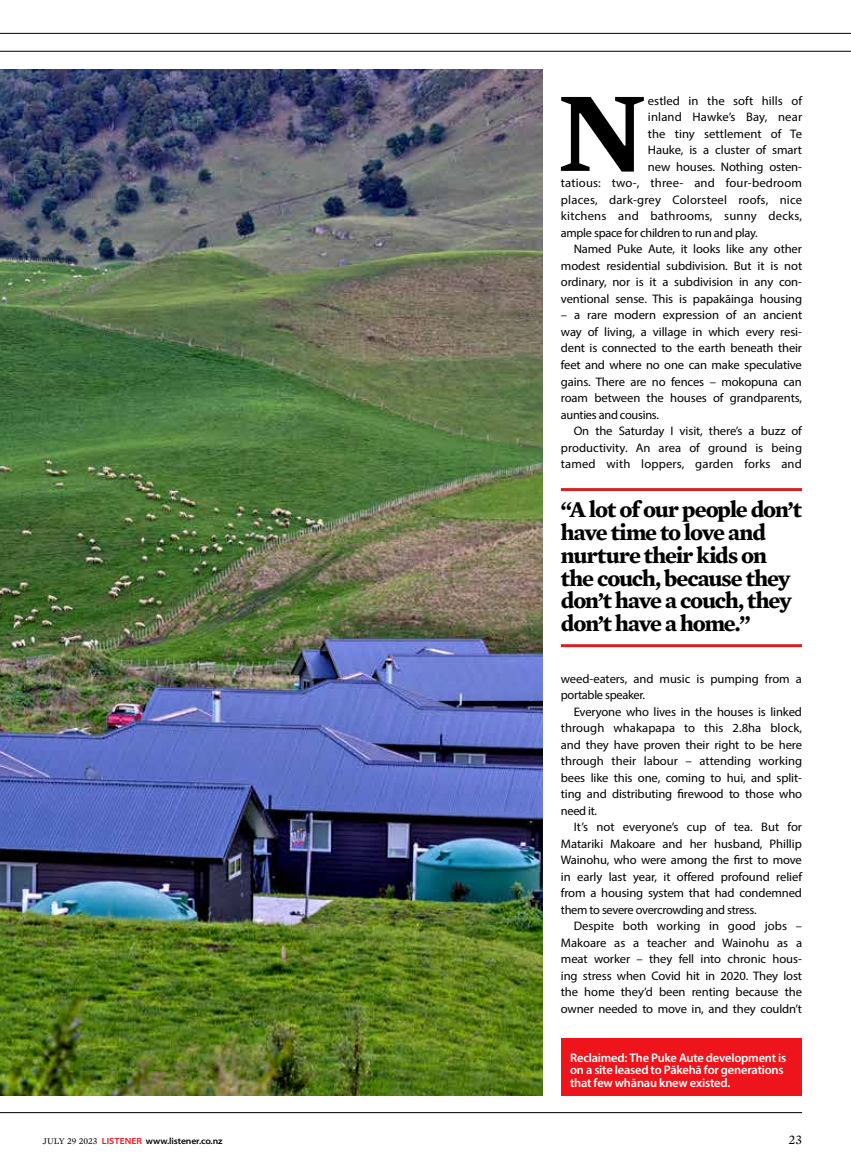
<style>
.page{position:relative;width:851px;height:1170px;background:#fff}
.page>*{position:absolute;margin:0;border:0;box-sizing:border-box;transform-origin:0 0}
.t1{font:600 115.95px "Mercury Text G1";color:#000}
.t2{font:700 22.95px/23px "Mercury Text G1";letter-spacing:-.045em;color:#000}
.t3{font:13.5px "Mercury Text G1";color:#000}
.t4{font:600 12.45px/12.8px "Myriad Pro";letter-spacing:-.015em;color:#fff}
.t5{font:12.3px/16.5px "Myriad Pro";letter-spacing:-.01em;color:#000;text-align:justify}
.t6{font:12.3px "Myriad Pro";letter-spacing:.015em;color:#000}
.t7{font:12.3px "Myriad Pro";letter-spacing:.01em;color:#000}
.t8{font:600 semi-expanded 9px "Myriad Pro";letter-spacing:-.005em;color:#000}
.s1{font-family:"Mercury Text G1";font-weight:400;font-stretch:normal}
.s2{color:#ed141b}
</style>
<div class="page">
<hr style="left:0;top:1112px;width:801px;height:1px;background:#000">
<hr style="left:0;top:33px;width:850px;height:1px;background:#000">
<hr style="left:0;top:51px;width:850px;height:1px;background:#000">
<img style="left:0;top:69px;width:543px;height:1026px">
<div style="left:561px;top:1037px;width:240px;height:58px;background:#ed141b"></div>
<hr style="left:561px;top:488px;width:240px;height:3px;background:#d22221">
<hr style="left:561px;top:644px;width:240px;height:3px;background:#d22221">
<h1 class="t1" style="left:556px;top:46px;width:92px">N</h1>
<p class="t5" style="left:647px;top:92px;width:156px">estled in the soft hills of</p>
<p class="t7" style="left:647px;top:110px;width:156px">inland Hawke’s Bay, near</p>
<p class="t5" style="left:647px;top:125px;width:156px">the tiny settlement of Te</p>
<p class="t5" style="left:647px;top:142px;width:156px">Hauke, is a cluster of smart</p>
<p class="t5" style="left:647px;top:158px;width:156px">new houses. Nothing osten-</p>
<p class="t6" style="left:561px;top:176px;width:242px">tatious: two-, three- and four-bedroom</p>
<p class="t6" style="left:561px;top:192px;width:243px">places, dark-grey Colorsteel roofs, nice</p>
<p class="t6" style="left:561px;top:209px;width:242px">kitchens and bathrooms, sunny decks,</p>
<p class="t5" style="left:561px;top:224px;width:198px">ample space for children to run and play.</p>
<p class="t5" style="left:573px;top:241px;width:230px">Named Puke Aute, it looks like any other</p>
<p class="t5" style="left:561px;top:257px;width:243px">modest residential subdivision. But it is not</p>
<p class="t5" style="left:561px;top:274px;width:242px">ordinary, nor is it a subdivision in any con-</p>
<p class="t5" style="left:561px;top:290px;width:243px">ventional sense. This is papakāinga housing</p>
<p class="t5" style="left:561px;top:307px;width:243px">– a rare modern expression of an ancient way of living, a village in which every resi&shy;dent is connected to the earth beneath their feet and where no one can make speculative gains. There are no fences – mokopuna can roam between the houses of grandparents, aunties and cousins.</p>
<p class="t5" style="left:561px;top:422px;width:242px;text-indent:13px">On the Saturday I visit, there’s a buzz of productivity. An area of ground is being tamed with loppers, garden forks and</p>
<h2 class="t2" style="left:561px;top:496px;width:243px">“A lot of our people don’t have time to love and nurture their kids on the couch, because they don’t have a couch, they don’t have a home.”</h2>
<p class="t5" style="left:561px;top:670px;width:242px">weed-eaters, and music is pumping from a portable speaker.</p>
<p class="t5" style="left:561px;top:703px;width:243px;text-indent:13px">Everyone who lives in the houses is linked through whakapapa to this 2.8ha block, and they have proven their right to be here through their labour – attending working bees like this one, coming to hui, and split&shy;ting and distributing firewood to those who need it.</p>
<p class="t5" style="left:561px;top:818px;width:243px;text-indent:13px">It’s not everyone’s cup of tea. But for Matariki Makoare and her husband, Phillip Wainohu, who were among the first to move in early last year, it offered profound relief from a housing system that had condemned them to severe overcrowding and stress.</p>
<p class="t5" style="left:561px;top:917px;width:243px;text-indent:13px">Despite both working in good jobs – Makoare as a teacher and Wainohu as a meat worker – they fell into chronic hous&shy;ing stress when Covid hit in 2020. They lost the home they’d been renting because the owner needed to move in, and they couldn’t</p>
<p class="t4" style="left:570px;top:1050px;width:218px">Reclaimed: The Puke Aute development is on a site leased to Pākehā for generations that few whānau knew existed.</p>
<p class="t8" style="left:43px;top:1136px;width:181px"><span class="s1">JULY 29 2023</span> <span class="s2">LISTENER</span> www.listener.co.nz</p>
<p class="t3" style="left:788px;top:1130px;width:15px">23</p>
</div>
